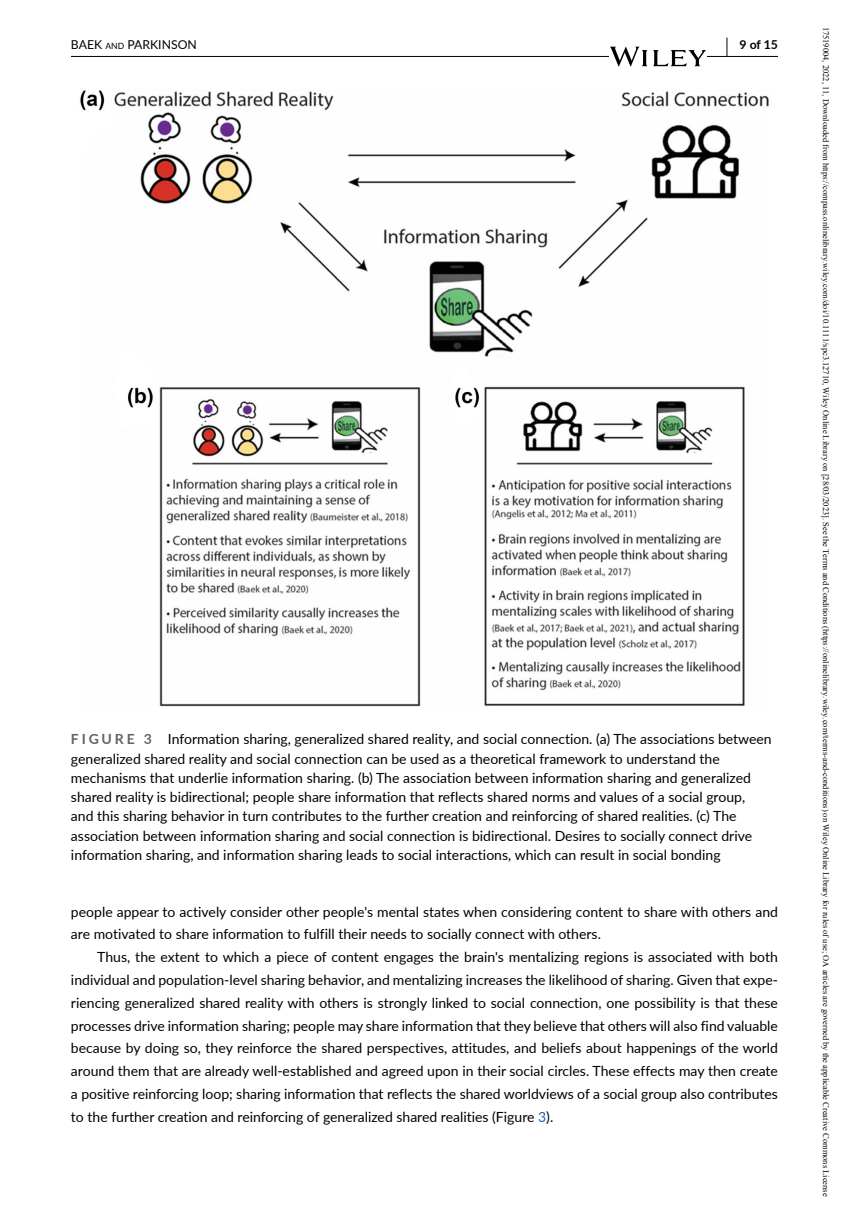
<style>
.page{position:relative;width:849px;height:1221px;background:#fff}
.page>*{position:absolute;margin:0;border:0;box-sizing:border-box;transform-origin:0 0}
.t1{font:14px/22.8px "Lato Regular 2";color:#000}
.t2{font:12.25px "Lato";color:#000}
.t3{font:12.25px "Lato Bold 2";color:#000}
.t4{font:8.4px "Times New Roman";color:#000}
.s1{font-size:8.58px}
.s2{font-family:"Lato";font-weight:700;color:#636466}
.s3{color:#2564af}
</style>
<div class="page">
<hr style="left:71px;top:56px;width:706px;height:1px;background:#000">
<svg style="left:609px;top:47px;width:97px;height:20px"></svg>
<svg style="left:726px;top:38px;width:1px;height:18px"></svg>
<img style="left:80px;top:90px;width:689px;height:616px">
<p class="t2" style="left:71px;top:36px;width:125px">BAEK <span class="s1">and</span> PARKINSON</p>
<p class="t3" style="left:739px;top:36px;width:40px">9 of 15</p>
<p class="t1" style="left:71px;top:729px;width:702px;line-height:19.2px"><span class="s2">F I G U R E 3</span> Information sharing, generalized shared reality, and social connection. (a) The associations between generalized shared reality and social connection can be used as a theoretical framework to understand the mechanisms that underlie information sharing. (b) The association between information sharing and generalized shared reality is bidirectional; people share information that reflects shared norms and values of a social group,<br>and this sharing behavior in turn contributes to the further creation and reinforcing of shared realities. (c) The association between information sharing and social connection is bidirectional. Desires to socially connect drive information sharing, and information sharing leads to social interactions, which can result in social bonding</p>
<p class="t1" style="left:71px;top:899px;width:708px">people appear to actively consider other people's mental states when considering content to share with others and are motivated to share information to fulfill their needs to socially connect with others.</p>
<p class="t1" style="left:71px;top:945px;width:708px;text-align:justify;text-indent:26px">Thus, the extent to which a piece of content engages the brain's mentalizing regions is associated with both individual and population-level sharing behavior, and mentalizing increases the likelihood of sharing. Given that expe&shy;riencing generalized shared reality with others is strongly linked to social connection, one possibility is that these processes drive information sharing; people may share information that they believe that others will also find valuable because by doing so, they reinforce the shared perspectives, attitudes, and beliefs about happenings of the world around them that are already well-established and agreed upon in their social circles. These effects may then create a positive reinforcing loop; sharing information that reflects the shared worldviews of a social group also contributes to the further creation and reinforcing of generalized shared realities (Figure <span class="s3">3</span>).</p>
<p class="t4" style="left:831px;top:27px;width:1171px;rotate:90deg">17519004, 2022, 11, Downloaded from https://compass.onlinelibrary.wiley.com/doi/10.1111/spc3.12710, Wiley Online Library on [28/03/2023]. See the Terms and Conditions (https://onlinelibrary.wiley.com/terms-and-conditions) on Wiley Online Library for rules of use; OA articles are governed by the applicable Creative Commons License</p>
</div>
